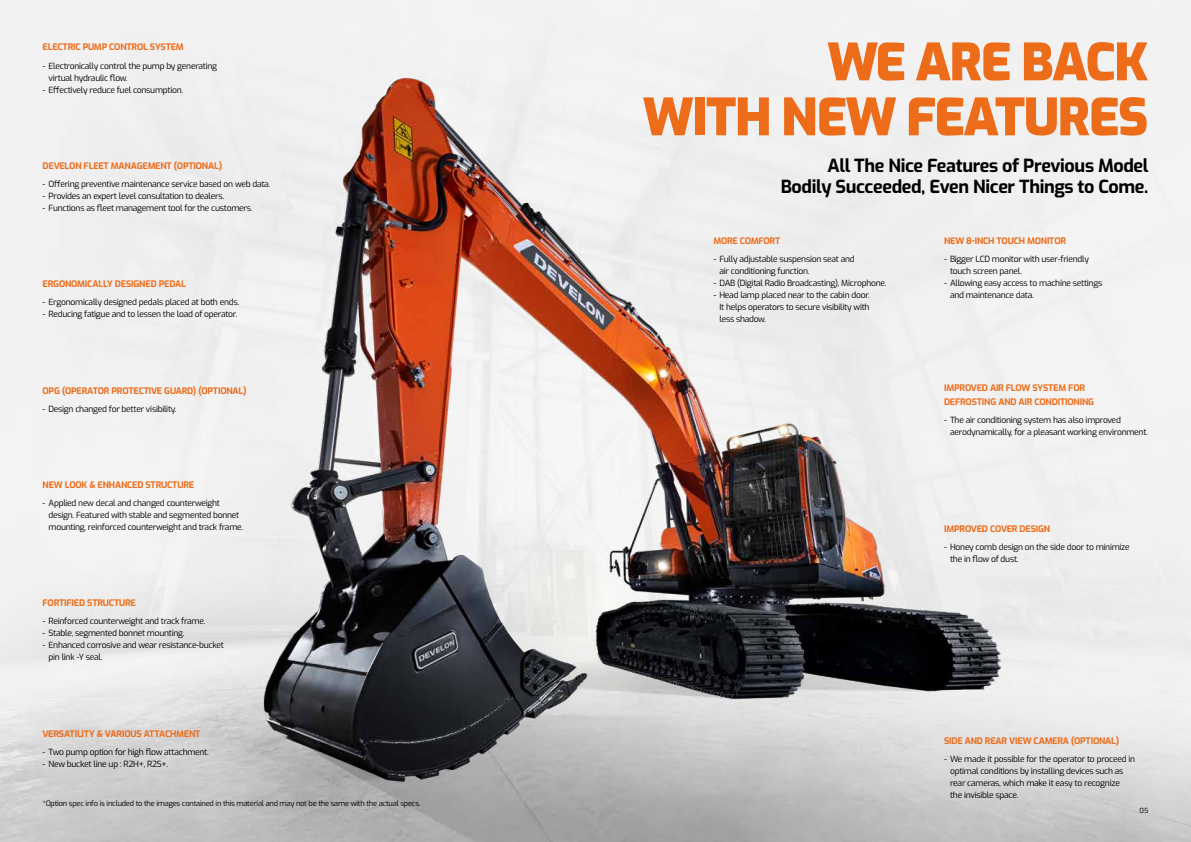
<style>
.page{position:relative;width:1191px;height:842px;background:#fff}
.page>*{position:absolute;margin:0;border:0;box-sizing:border-box;transform-origin:0 0}
.t1{font:900 51px/55px "Exo";letter-spacing:-.03em;color:#ed6c1a;text-align:right}
.t2{font:700 18px/21.5px "Exo";letter-spacing:-.02em;color:#000;text-align:right}
.t3{font:700 9px/13.5px "Exo";letter-spacing:-.02em;color:#ed6c1a}
.t4{font:8.5px/12px "Exo";letter-spacing:-.03em;color:#000}
.t5{font:7.5px "Exo";letter-spacing:-.03em;color:#000}
.t6{font:7px "Exo";color:#000}
</style>
<div class="page">
<img style="left:221px;top:54px;width:785px;height:741px">
<p class="t3" style="left:43px;top:40px;width:143px">ELECTRIC PUMP CONTROL SYSTEM</p>
<p class="t4" style="left:49px;top:59px;width:170px;text-indent:-6px">- Electronically control the pump by generating virtual hydraulic flow.</p>
<p class="t4" style="left:43px;top:83px;width:142px">- Effectively reduce fuel consumption.</p>
<p class="t3" style="left:43px;top:159px;width:181px">DEVELON FLEET MANAGEMENT (OPTIONAL)</p>
<p class="t4" style="left:43px;top:177px;width:229px">- Offering preventive maintenance service based on web data.</p>
<p class="t4" style="left:43px;top:189px;width:183px">- Provides an expert level consultation to dealers.</p>
<p class="t4" style="left:43px;top:201px;width:211px">- Functions as fleet management tool for the customers.</p>
<p class="t3" style="left:43px;top:277px;width:145px">ERGONOMICALLY DESIGNED PEDAL</p>
<p class="t4" style="left:43px;top:296px;width:198px">- Ergonomically designed pedals placed at both ends.</p>
<p class="t4" style="left:43px;top:308px;width:196px">- Reducing fatigue and to lessen the load of operator.</p>
<p class="t3" style="left:43px;top:383px;width:206px">OPG (OPERATOR PROTECTIVE GUARD) (OPTIONAL)</p>
<p class="t4" style="left:43px;top:402px;width:135px">- Design changed for better visibility.</p>
<p class="t3" style="left:43px;top:478px;width:153px">NEW LOOK &amp; ENHANCED STRUCTURE</p>
<p class="t4" style="left:49px;top:496px;width:196px;text-indent:-6px">- Applied new decal and changed counterweight design. Featured with stable and segmented bonnet mounting, reinforced counterweight and track frame.</p>
<p class="t3" style="left:43px;top:596px;width:95px">FORTIFIED STRUCTURE</p>
<p class="t4" style="left:43px;top:615px;width:164px">- Reinforced counterweight and track frame.</p>
<p class="t4" style="left:43px;top:627px;width:144px">- Stable, segmented bonnet mounting.</p>
<p class="t4" style="left:49px;top:639px;width:177px;text-indent:-6px">- Enhanced corrosive and wear resistance-bucket pin link -Y seal.</p>
<p class="t3" style="left:43px;top:726px;width:159px">VERSATILITY &amp; VARIOUS ATTACHMENT</p>
<p class="t4" style="left:43px;top:745px;width:168px">- Two pump option for high flow attachment.</p>
<p class="t4" style="left:43px;top:757px;width:127px">- New bucket line up : R2H+, R2S+.</p>
<p class="t5" style="left:43px;top:798px;width:379px">*Option spec info is included to the images contained in this material and may not be the same with the actual specs.</p>
<h1 class="t1" style="left:643px;top:32px;width:507px">WE ARE BACK<br>WITH NEW FEATURES</h1>
<h2 class="t2" style="left:780px;top:154px;width:369px">All The Nice Features of Previous Model<br>Bodily Succeeded, Even Nicer Things to Come.</h2>
<p class="t3" style="left:713px;top:234px;width:68px">MORE COMFORT</p>
<p class="t4" style="left:719px;top:252px;width:137px;text-indent:-6px">- Fully adjustable suspension seat and air conditioning function.</p>
<p class="t4" style="left:713px;top:276px;width:175px">- DAB (Digital Radio Broadcasting), Microphone.</p>
<p class="t4" style="left:719px;top:288px;width:152px;text-align:justify;text-indent:-6px">- Head lamp placed near to the cabin door.<br>It helps operators to secure visibility with less shadow.</p>
<p class="t3" style="left:944px;top:234px;width:124px">NEW 8-INCH TOUCH MONITOR</p>
<p class="t4" style="left:950px;top:252px;width:140px;text-indent:-6px">- Bigger LCD monitor with user-friendly touch screen panel.</p>
<p class="t4" style="left:950px;top:276px;width:154px;text-indent:-6px">- Allowing easy access to machine settings and maintenance data.</p>
<p class="t3" style="left:944px;top:381px;width:152px">IMPROVED AIR FLOW SYSTEM FOR<br>DEFROSTING AND AIR CONDITIONING</p>
<p class="t4" style="left:950px;top:413px;width:199px;text-indent:-6px">- The air conditioning system has also improved aerodynamically, for a pleasant working environment.</p>
<p class="t3" style="left:944px;top:522px;width:108px">IMPROVED COVER DESIGN</p>
<p class="t4" style="left:950px;top:540px;width:181px;text-indent:-6px">- Honey comb design on the side door to minimize the in flow of dust.</p>
<p class="t3" style="left:944px;top:734px;width:177px">SIDE AND REAR VIEW CAMERA (OPTIONAL)</p>
<p class="t4" style="left:950px;top:753px;width:187px;text-indent:-6px">- We made it possible for the operator to proceed in optimal conditions by installing devices such as rear cameras, which make it easy to recognize<br>the invisible space.</p>
<p class="t6" style="left:1139px;top:805px;width:10px">05</p>
</div>
